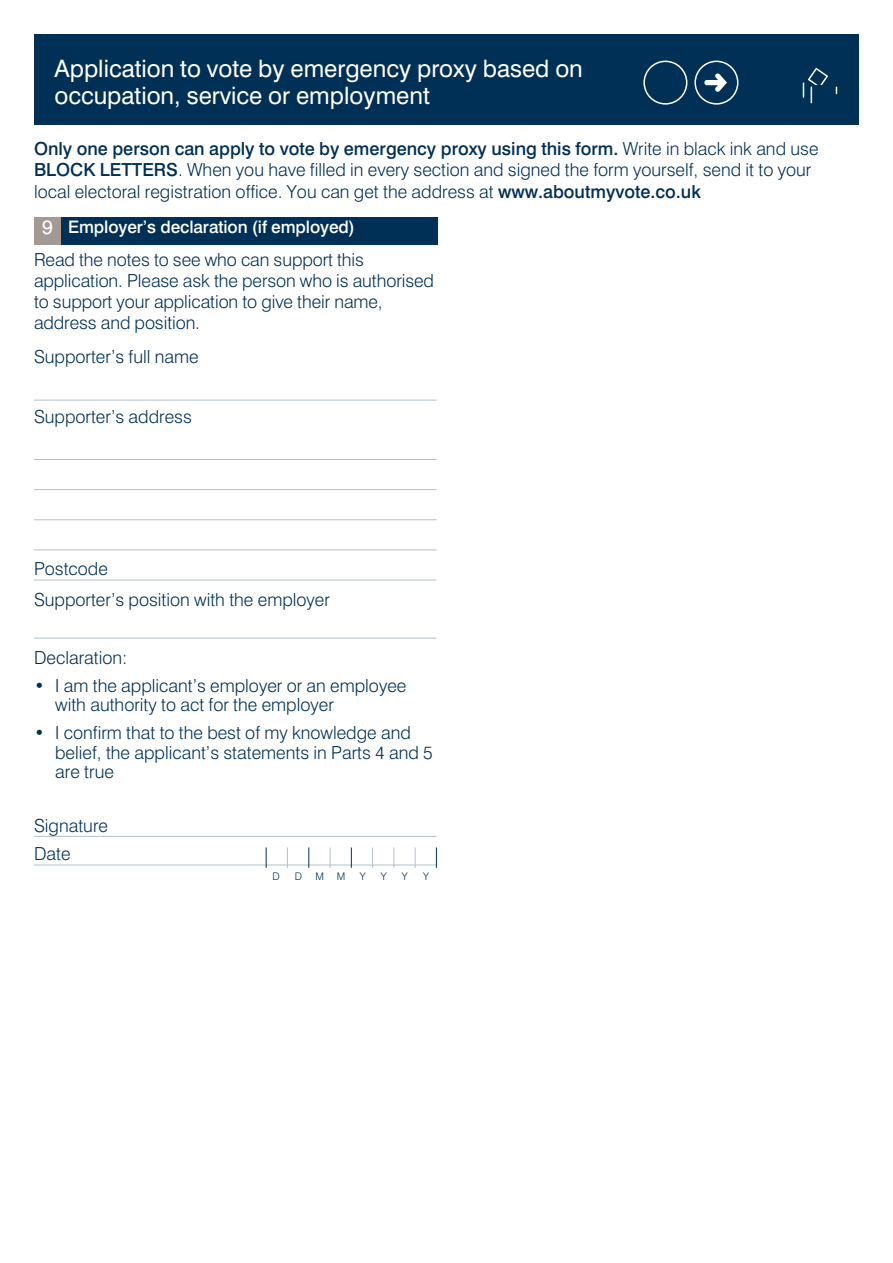
<style>
.page{position:relative;width:893px;height:1263px;background:#fff}
.page>*{position:absolute;margin:0;border:0;box-sizing:border-box;transform-origin:0 0}
.t1{font:24px/27px "Swiss 721 BT";color:#fff}
.t2{font:300 18px/21px "Swiss 721 BT";color:#003055}
.t3{font:500 17.25px "Swiss 721 BT";letter-spacing:-.005em;color:#fff}
.t4{font:300 10.5px "Swiss 721 BT";color:#003055}
.s1{font-weight:500}
.s2{font-weight:400;font-size:19.5px}
</style>
<div class="page">
<hr style="left:34px;top:400px;width:403px;height:1px;background:#b3c1cc">
<hr style="left:34px;top:459px;width:403px;height:1px;background:#b3c1cc">
<hr style="left:34px;top:489px;width:403px;height:1px;background:#b3c1cc">
<hr style="left:34px;top:519px;width:403px;height:1px;background:#b3c1cc">
<hr style="left:34px;top:549px;width:403px;height:1px;background:#b3c1cc">
<hr style="left:34px;top:580px;width:403px;height:1px;background:#b3c1cc">
<hr style="left:34px;top:638px;width:403px;height:1px;background:#b3c1cc">
<hr style="left:34px;top:836px;width:403px;height:1px;background:#b3c1cc">
<div style="left:34px;top:34px;width:825px;height:91px;background:#003055"></div>
<svg style="left:643px;top:61px;width:96px;height:44px"></svg>
<svg style="left:803px;top:68px;width:25px;height:35px"></svg>
<div style="left:36px;top:217px;width:401px;height:27px;background:#003055"></div>
<div style="left:34px;top:217px;width:27px;height:27px;background:#a49a94"></div>
<hr style="left:34px;top:864px;width:403px;height:1px;background:#b3c1cc">
<svg style="left:266px;top:847px;width:1px;height:21px"></svg>
<svg style="left:287px;top:847px;width:1px;height:21px"></svg>
<svg style="left:308px;top:847px;width:1px;height:21px"></svg>
<svg style="left:330px;top:847px;width:1px;height:21px"></svg>
<svg style="left:351px;top:847px;width:1px;height:21px"></svg>
<svg style="left:372px;top:847px;width:1px;height:21px"></svg>
<svg style="left:393px;top:847px;width:1px;height:21px"></svg>
<svg style="left:415px;top:847px;width:1px;height:21px"></svg>
<svg style="left:436px;top:847px;width:1px;height:21px"></svg>
<p class="t1" style="left:55px;top:54px;width:530px">Application to vote by emergency proxy based on occupation, service or employment</p>
<p class="t2" style="left:34px;top:137px;width:786px;line-height:21.6px"><span class="s1">Only one person can apply to vote by emergency proxy using this form.</span> Write in black ink and use<br><span class="s1">BLOCK LETTERS</span>. When you have filled in every section and signed the form yourself, send it to your local electoral registration office. You can get the address at <span class="s1">www.aboutmyvote.co.uk</span></p>
<p class="t3" style="left:42px;top:216px;width:314px"><span class="s2">9</span> Employer’s declaration (if employed)</p>
<p class="t2" style="left:34px;top:249px;width:402px">Read the notes to see who can support this application. Please ask the person who is authorised to support your application to give their name, address and position.</p>
<p class="t2" style="left:34px;top:346px;width:166px">Supporter’s full name</p>
<p class="t2" style="left:34px;top:406px;width:159px">Supporter’s address</p>
<p class="t2" style="left:34px;top:558px;width:75px">Postcode</p>
<p class="t2" style="left:34px;top:588px;width:297px">Supporter’s position with the employer</p>
<p class="t2" style="left:34px;top:647px;width:95px">Declaration:</p>
<p class="t2" style="left:55px;top:675px;width:353px;line-height:19.5px;text-indent:-21px">• I am the applicant’s employer or an employee with authority to act for the employer</p>
<p class="t2" style="left:55px;top:723px;width:379px;line-height:19.5px;text-indent:-21px">• I confirm that to the best of my knowledge and belief, the applicant’s statements in Parts 4 and 5 are true</p>
<p class="t2" style="left:34px;top:815px;width:76px">Signature</p>
<p class="t2" style="left:34px;top:843px;width:38px">Date</p>
<p class="t4" style="left:272px;top:869px;width:9px">D</p>
<p class="t4" style="left:295px;top:869px;width:9px">D</p>
<p class="t4" style="left:316px;top:869px;width:31px">M M</p>
<p class="t4" style="left:360px;top:869px;width:7px">Y</p>
<p class="t4" style="left:381px;top:869px;width:7px">Y</p>
<p class="t4" style="left:402px;top:869px;width:7px">Y</p>
<p class="t4" style="left:423px;top:869px;width:7px">Y</p>
</div>
